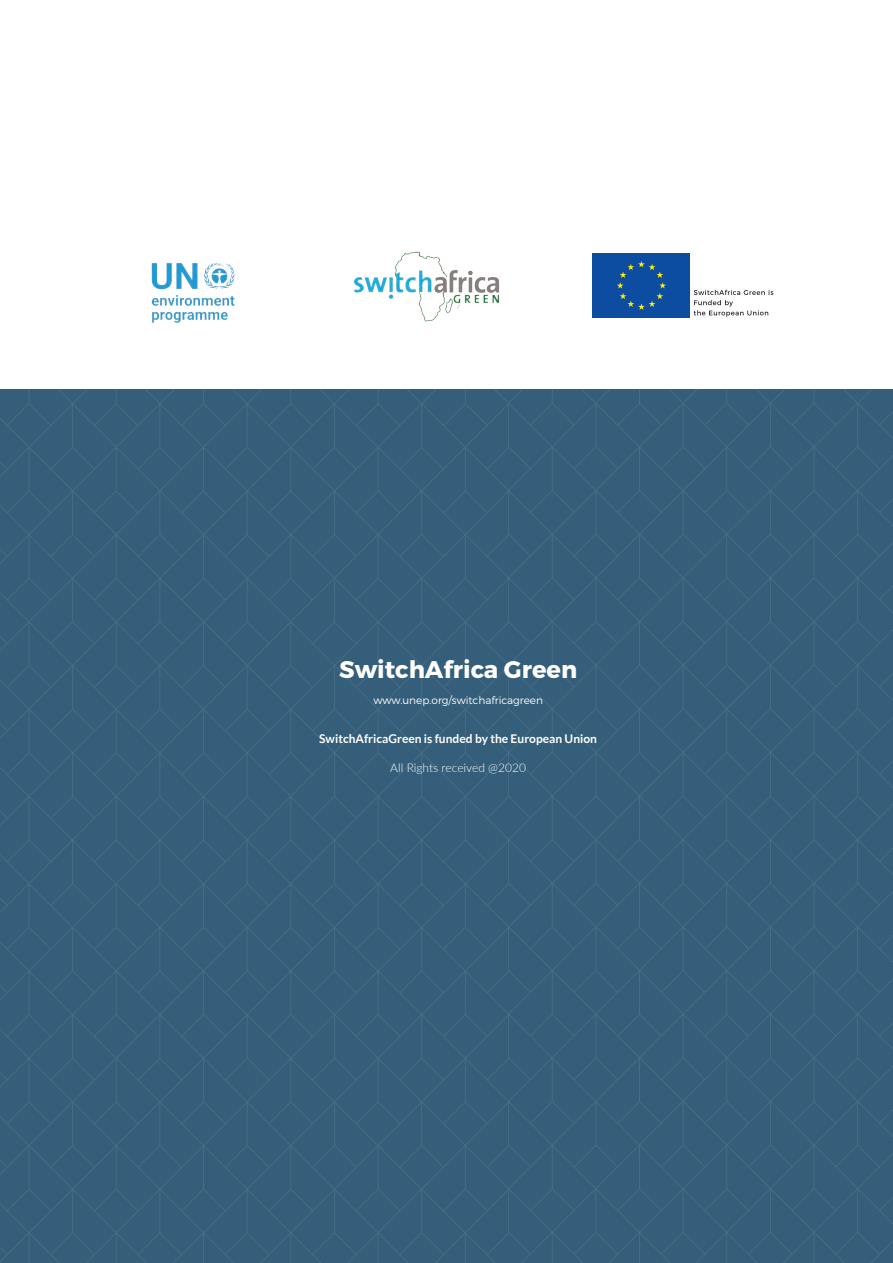
<style>
.page{position:relative;width:893px;height:1263px;background:#fff}
.page>*{position:absolute;margin:0;border:0;box-sizing:border-box;transform-origin:0 0}
.t1{font:700 24px "Montserrat";color:#fff}
.t2{font:700 12px "Lato";color:#fff}
.t3{font:300 12px "Lato";color:#fff}
.t4{font:300 10.5px "Montserrat";color:#fff}
</style>
<div class="page">
<div style="left:0;top:389px;width:509px;height:874px;background:#345e79"></div>
<svg style="left:509px;top:253px;width:384px;height:1010px;background:#4c7189"></svg>
<div style="left:593px;top:253px;width:97px;height:65px;background:#0d4da1"></div>
<svg style="left:617px;top:261px;width:49px;height:49px"></svg>
<svg style="left:694px;top:290px;width:79px;height:27px"></svg>
<img style="left:354px;top:251px;width:157px;height:76px">
<img style="left:151px;top:263px;width:84px;height:60px">
<p class="t1" style="left:339px;top:655px;width:240px">SwitchAfrica Green</p>
<p class="t4" style="left:373px;top:693px;width:171px">www.unep.org/switchafricagreen</p>
<p class="t2" style="left:319px;top:732px;width:279px">SwitchAfricaGreen is funded by the European Union</p>
<p class="t3" style="left:390px;top:759px;width:137px">All Rights received @2020</p>
</div>
